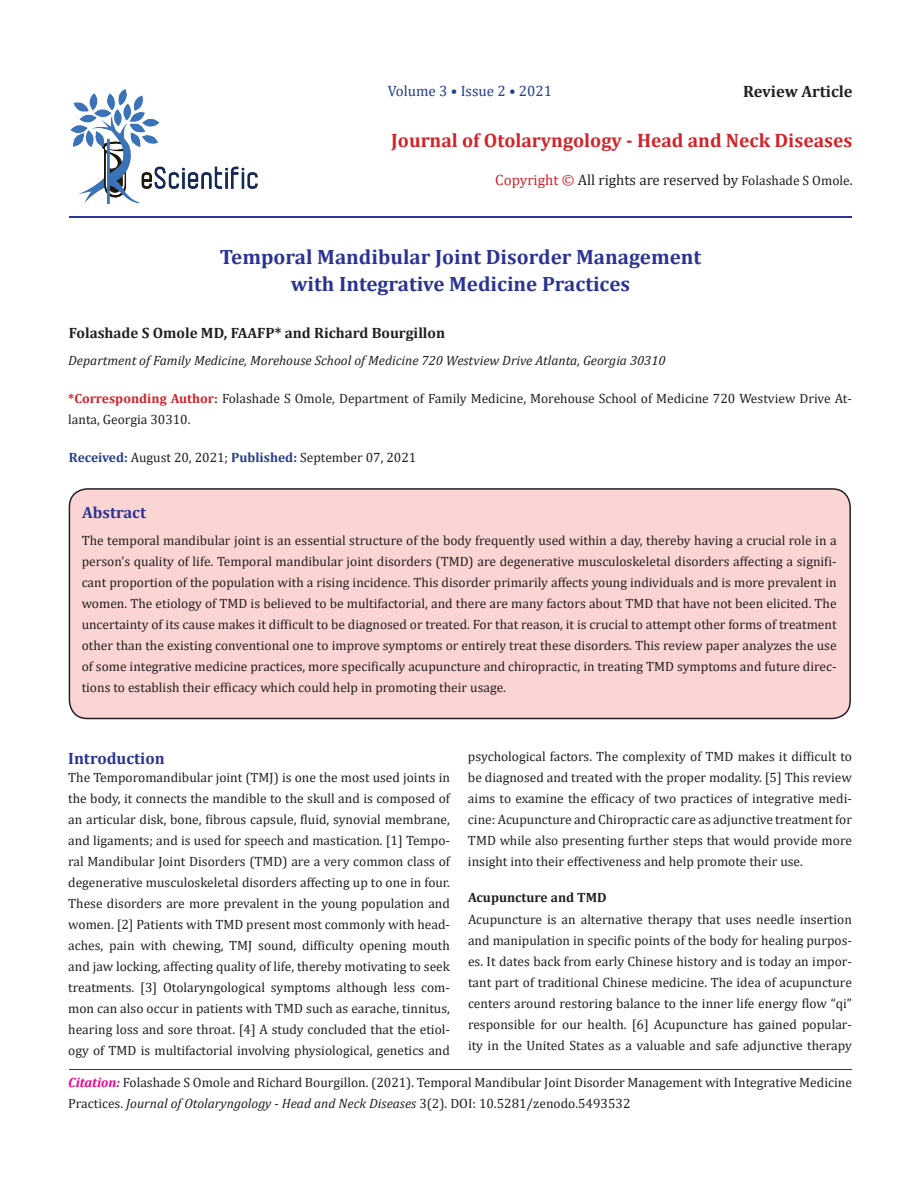
<style>
.page{position:relative;width:918px;height:1188px;background:#fff}
.page>*{position:absolute;margin:0;border:0;box-sizing:border-box;transform-origin:0 0}
.t1{font:700 20.85px/27px "Cambria";color:#2b3393;text-align:center}
.t2{font:700 19.5px "Cambria";color:#d1232a}
.t3{font:700 16.5px "Cambria";color:#231f20}
.t4{font:700 16.5px "Cambria";color:#2b3393}
.t5{font:700 16.35px "Cambria";color:#2b3393}
.t6{font:15px "Cambria";color:#231f20}
.t7{font:700 15px "Cambria";color:#231f20}
.t8{font:15px "Cambria";color:#253f8e}
.t9{font:13.5px/21px "Cambria";color:#231f20;text-align:justify}
.t10{font:italic 13.5px "Cambria";color:#231f20}
.t11{font:700 13.5px "Cambria";color:#231f20}
.s1{color:#d1232a}
.s2{font-size:13.5px}
.s3{font-weight:700;font-size:13.35px;color:#d1232a}
.s4{font-weight:700;color:#253f8e}
.s5{font-weight:700;font-style:italic;color:#ed028c}
.s6{font-style:italic}
</style>
<div class="page">
<img style="left:70px;top:89px;width:187px;height:114px">
<hr style="left:69px;top:216px;width:782px;height:2px;background:#2b3393">
<hr style="left:69px;top:1070px;width:782px;height:1px;background:#2b3393">
<div style="left:69px;top:489px;width:781px;height:229px;background:#fbd5d4;border-radius:18px"></div>
<div style="left:69px;top:488px;width:782px;height:231px;border:2px solid #231f20;border-radius:18px"></div>
<p class="t8" style="left:388px;top:82px;width:166px">Volume 3 • Issue 2 • 2021</p>
<p class="t3" style="left:743px;top:80px;width:111px">Review Article</p>
<h2 class="t2" style="left:391px;top:127px;width:463px">Journal of Otolaryngology - Head and Neck Diseases</h2>
<p class="t6" style="left:495px;top:171px;width:359px"><span class="s1">Copyright ©</span> All rights are reserved by <span class="s2">Folashade S Omole</span>.</p>
<h1 class="t1" style="left:220px;top:242px;width:483px">Temporal Mandibular Joint Disorder Management with Integrative Medicine Practices</h1>
<p class="t7" style="left:69px;top:322px;width:378px">Folashade S Omole MD, FAAFP* and Richard Bourgillon</p>
<p class="t10" style="left:68px;top:351px;width:599px">Department of Family Medicine, Morehouse School of Medicine 720 Westview Drive Atlanta, Georgia 30310</p>
<p class="t9" style="left:68px;top:388px;width:785px"><span class="s3">*Corresponding Author:</span> Folashade S Omole, Department of Family Medicine, Morehouse School of Medicine 720 Westview Drive At&shy;lanta, Georgia 30310.</p>
<p class="t9" style="left:69px;top:447px;width:349px"><span class="s4">Received:</span> August 20, 2021; <span class="s4">Published:</span> September 07, 2021</p>
<p class="t5" style="left:82px;top:501px;width:65px">Abstract</p>
<p class="t9" style="left:82px;top:530px;width:757px">The temporal mandibular joint is an essential structure of the body frequently used within a day, thereby having a crucial role in a person’s quality of life. Temporal mandibular joint disorders (TMD) are degenerative musculoskeletal disorders affecting a signifi&shy;cant proportion of the population with a rising incidence. This disorder primarily affects young individuals and is more prevalent in women. The etiology of TMD is believed to be multifactorial, and there are many factors about TMD that have not been elicited. The uncertainty of its cause makes it difficult to be diagnosed or treated. For that reason, it is crucial to attempt other forms of treatment other than the existing conventional one to improve symptoms or entirely treat these disorders. This review paper analyzes the use of some integrative medicine practices, more specifically acupuncture and chiropractic, in treating TMD symptoms and future direc&shy;tions to establish their efficacy which could help in promoting their usage.</p>
<p class="t4" style="left:68px;top:746px;width:98px">Introduction</p>
<p class="t9" style="left:68px;top:767px;width:383px">The Temporomandibular joint (TMJ) is one the most used joints in the body, it connects the mandible to the skull and is composed of an articular disk, bone, fibrous capsule, fluid, synovial membrane, and ligaments; and is used for speech and mastication. [1] Tempo&shy;ral Mandibular Joint Disorders (TMD) are a very common class of degenerative musculoskeletal disorders affecting up to one in four.<br>These disorders are more prevalent in the young population and women. [2] Patients with TMD present most commonly with head&shy;aches, pain with chewing, TMJ sound, difficulty opening mouth and jaw locking, affecting quality of life, thereby motivating to seek treatments. [3] Otolaryngological symptoms although less com&shy;mon can also occur in patients with TMD such as earache, tinnitus, hearing loss and sore throat. [4] A study concluded that the etiol&shy;ogy of TMD is multifactorial involving physiological, genetics and</p>
<p class="t9" style="left:468px;top:746px;width:386px">psychological factors. The complexity of TMD makes it difficult to be diagnosed and treated with the proper modality. [5] This review aims to examine the efficacy of two practices of integrative medi&shy;cine: Acupuncture and Chiropractic care as adjunctive treatment for TMD while also presenting further steps that would provide more insight into their effectiveness and help promote their use.</p>
<p class="t11" style="left:468px;top:887px;width:140px">Acupuncture and TMD</p>
<p class="t9" style="left:468px;top:909px;width:385px">Acupuncture is an alternative therapy that uses needle insertion and manipulation in specific points of the body for healing purpos&shy;es. It dates back from early Chinese history and is today an impor&shy;tant part of traditional Chinese medicine. The idea of acupuncture centers around restoring balance to the inner life energy flow “qi” responsible for our health. [6] Acupuncture has gained popular&shy;ity in the United States as a valuable and safe adjunctive therapy</p>
<p class="t9" style="left:68px;top:1072px;width:785px"><span class="s5">Citation:</span> Folashade S Omole and Richard Bourgillon. (2021). Temporal Mandibular Joint Disorder Management with Integrative Medicine<br>Practices. <span class="s6">Journal of Otolaryngology - Head and Neck Diseases</span> 3(2). DOI: 10.5281/zenodo.5493532</p>
</div>
